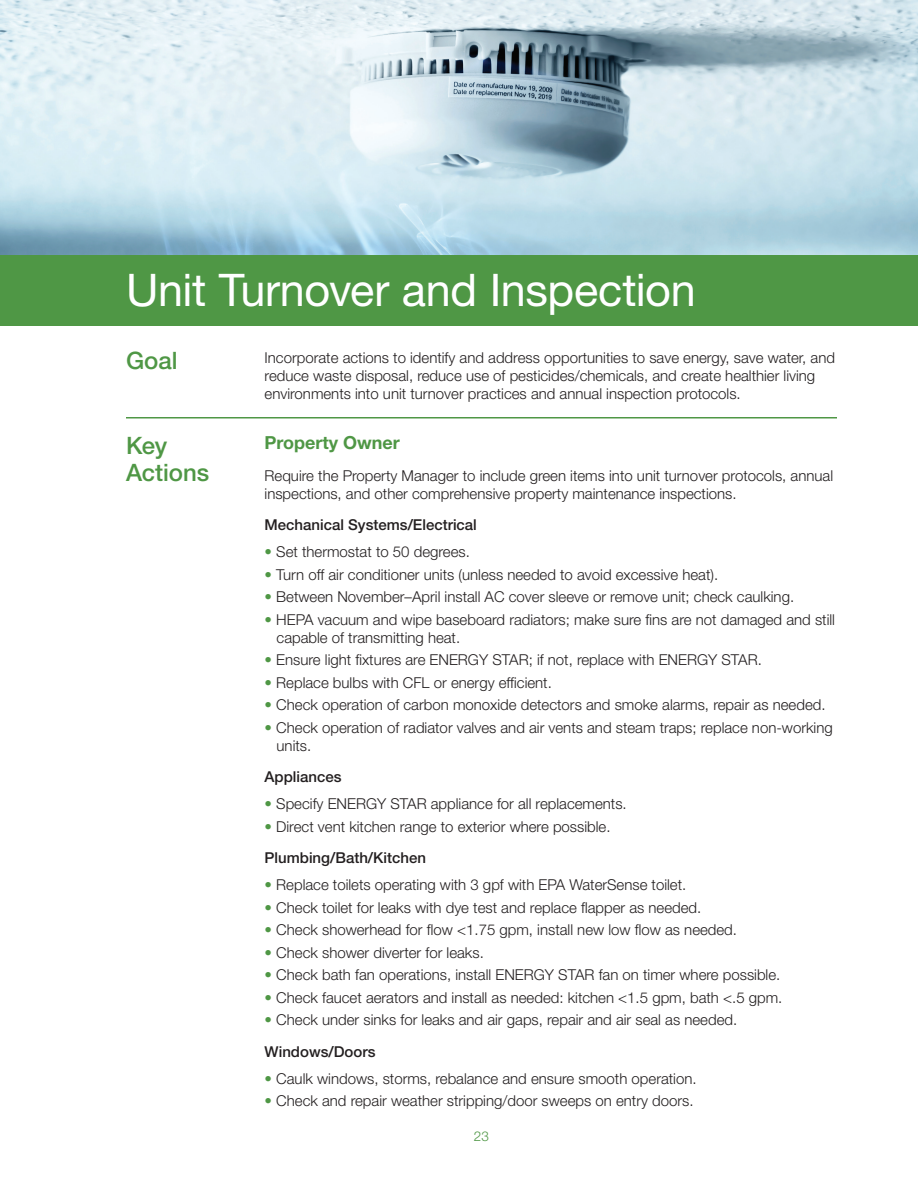
<style>
.page{position:relative;width:918px;height:1188px;background:#fff}
.page>*{position:absolute;margin:0;border:0;box-sizing:border-box;transform-origin:0 0}
.t1{font:45px "Helvetica Neue LT Std";letter-spacing:-.01em;color:#fff}
.t2{font:500 24px/27px "Helvetica Neue LT Std";letter-spacing:-.005em;color:#4f9745}
.t3{font:700 18px "Helvetica Neue LT Std";color:#4f9745}
.bullets{font:300 15px/18px "Helvetica Neue LT Std";color:#231f20}
.t4{font:500 15px "Helvetica Neue LT Std";color:#231f20}
.t5{font:300 13.5px "Helvetica Neue LT Std";color:#4f9745}
.s1{color:#4f9745}
</style>
<div class="page">
<img style="left:0;top:0;width:918px;height:256px">
<div style="left:0;top:256px;width:918px;height:70px;background:#4f9745"></div>
<hr style="left:126px;top:417px;width:711px;height:1px;background:#4f9745">
<p class="t1" style="left:126px;top:263px;width:571px">Unit Turnover and Inspection</p>
<p class="t2" style="left:126px;top:347px;width:53px">Goal</p>
<p class="bullets" style="left:265px;top:348px;width:572px">Incorporate actions to identify and address opportunities to save energy, save water, and reduce waste disposal, reduce use of pesticides/chemicals, and create healthier living environments into unit turnover practices and annual inspection protocols.</p>
<p class="t2" style="left:126px;top:431px;width:85px">Key<br>Actions</p>
<p class="t3" style="left:265px;top:432px;width:137px">Property Owner</p>
<p class="bullets" style="left:265px;top:466px;width:570px">Require the Property Manager to include green items into unit turnover protocols, annual inspections, and other comprehensive property maintenance inspections.</p>
<p class="t4" style="left:265px;top:516px;width:214px">Mechanical Systems/Electrical</p>
<p class="bullets" style="left:265px;top:543px;width:207px"><span class="s1">•</span> Set thermostat to 50 degrees.</p>
<p class="bullets" style="left:265px;top:565px;width:455px"><span class="s1">•</span> Turn off air conditioner units (unless needed to avoid excessive heat).</p>
<p class="bullets" style="left:265px;top:588px;width:531px"><span class="s1">•</span> Between November–April install AC cover sleeve or remove unit; check caulking.</p>
<p class="bullets" style="left:277px;top:610px;width:560px;text-indent:-12px"><span class="s1">•</span> HEPA vacuum and wipe baseboard radiators; make sure fins are not damaged and still capable of transmitting heat.</p>
<p class="bullets" style="left:265px;top:651px;width:499px"><span class="s1">•</span> Ensure light fixtures are ENERGY STAR; if not, replace with ENERGY STAR.</p>
<p class="bullets" style="left:265px;top:673px;width:289px"><span class="s1">•</span> Replace bulbs with CFL or energy efficient.</p>
<p class="bullets" style="left:265px;top:696px;width:563px"><span class="s1">•</span> Check operation of carbon monoxide detectors and smoke alarms, repair as needed.</p>
<p class="bullets" style="left:277px;top:718px;width:558px;text-indent:-12px"><span class="s1">•</span> Check operation of radiator valves and air vents and steam traps; replace non-working units.</p>
<p class="t4" style="left:265px;top:768px;width:78px">Appliances</p>
<p class="bullets" style="left:265px;top:795px;width:364px"><span class="s1">•</span> Specify ENERGY STAR appliance for all replacements.</p>
<p class="bullets" style="left:265px;top:817px;width:347px"><span class="s1">•</span> Direct vent kitchen range to exterior where possible.</p>
<p class="t4" style="left:265px;top:849px;width:163px">Plumbing/Bath/Kitchen</p>
<p class="bullets" style="left:265px;top:876px;width:423px"><span class="s1">•</span> Replace toilets operating with 3 gpf with EPA WaterSense toilet.</p>
<p class="bullets" style="left:265px;top:898px;width:438px"><span class="s1">•</span> Check toilet for leaks with dye test and replace flapper as needed.</p>
<p class="bullets" style="left:265px;top:921px;width:474px"><span class="s1">•</span> Check showerhead for flow &lt;1.75 gpm, install new low flow as needed.</p>
<p class="bullets" style="left:265px;top:943px;width:221px"><span class="s1">•</span> Check shower diverter for leaks.</p>
<p class="bullets" style="left:265px;top:966px;width:517px"><span class="s1">•</span> Check bath fan operations, install ENERGY STAR fan on timer where possible.</p>
<p class="bullets" style="left:265px;top:988px;width:519px"><span class="s1">•</span> Check faucet aerators and install as needed: kitchen &lt;1.5 gpm, bath &lt;.5 gpm.</p>
<p class="bullets" style="left:265px;top:1011px;width:474px"><span class="s1">•</span> Check under sinks for leaks and air gaps, repair and air seal as needed.</p>
<p class="t4" style="left:265px;top:1043px;width:112px">Windows/Doors</p>
<p class="bullets" style="left:265px;top:1069px;width:434px"><span class="s1">•</span> Caulk windows, storms, rebalance and ensure smooth operation.</p>
<p class="bullets" style="left:265px;top:1092px;width:431px"><span class="s1">•</span> Check and repair weather stripping/door sweeps on entry doors.</p>
<p class="t5" style="left:474px;top:1128px;width:17px">23</p>
</div>
